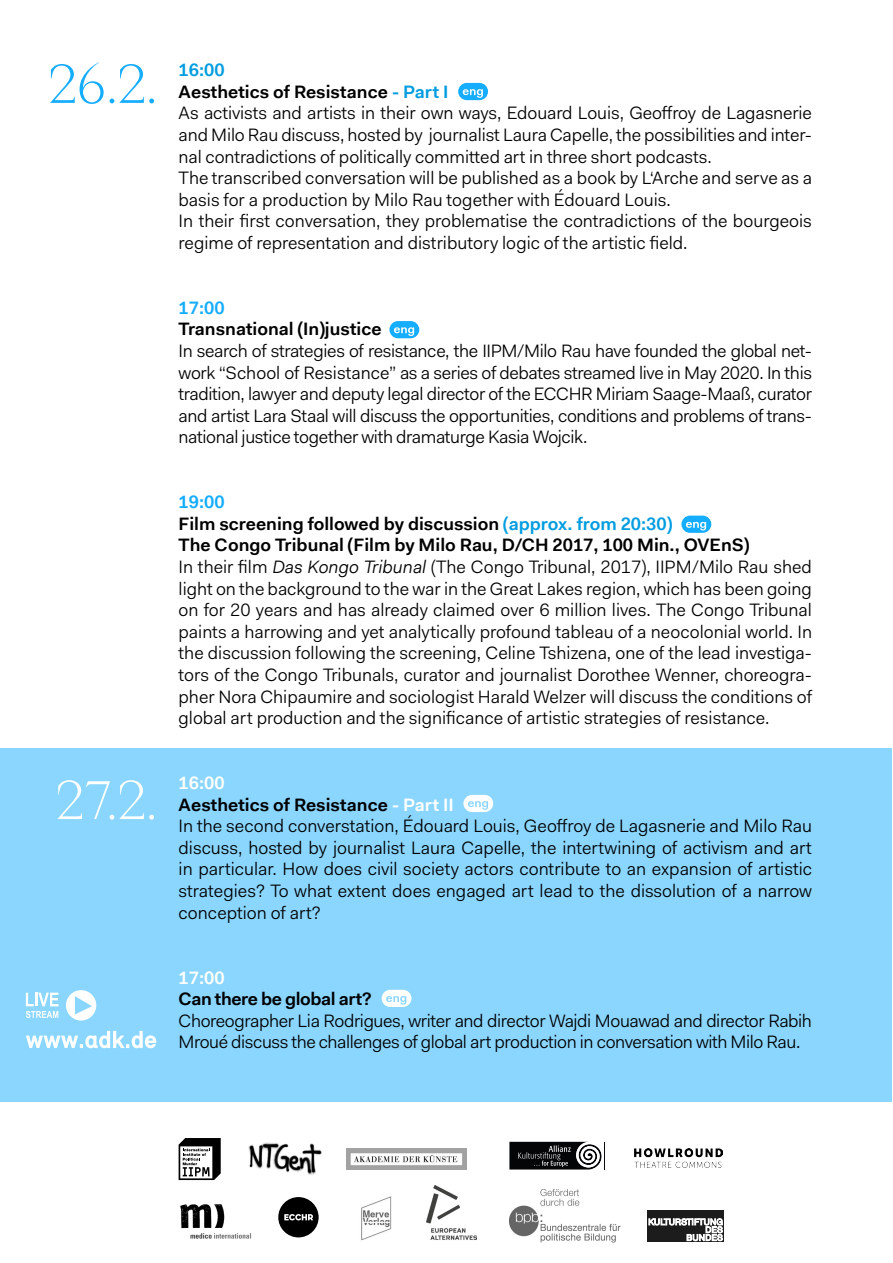
<style>
.page{position:relative;width:893px;height:1263px;background:#fff}
.page>*{position:absolute;margin:0;border:0;box-sizing:border-box;transform-origin:0 0}
.t1{font:300 54px "Manege";color:#14adff}
.t2{font:300 54px "Manege";color:#fff}
.t3{font:18px/21.6px "Fakt Pro Blond";letter-spacing:-.005em;color:#000;text-align:justify}
.t4{font:600 18px/21.6px "Fakt Pro";color:#000}
.t5{font:600 18px "Fakt Pro";letter-spacing:-.02em;color:#000}
.t6{font:600 18px "Fakt Pro";color:#14adff}
.t7{font:600 18px "Fakt Pro";color:#fff}
.s1{color:#009de0}
.s2{color:#14adff}
.s3{font-style:italic}
.s4{color:#fff}
</style>
<div class="page">
<div style="left:0;top:748px;width:892px;height:353px;background:#8ad6ff"></div>
<svg style="left:26px;top:1031px;width:130px;height:17px"></svg>
<svg style="left:66px;top:990px;width:30px;height:30px"></svg>
<svg style="left:26px;top:992px;width:33px;height:26px"></svg>
<svg style="left:463px;top:795px;width:30px;height:17px"></svg>
<svg style="left:382px;top:990px;width:29px;height:17px"></svg>
<svg style="left:458px;top:83px;width:30px;height:17px"></svg>
<svg style="left:389px;top:321px;width:30px;height:17px"></svg>
<img style="left:509px;top:1190px;width:112px;height:52px">
<svg style="left:509px;top:1142px;width:96px;height:27px;background:#414242"></svg>
<svg style="left:179px;top:1138px;width:42px;height:42px"></svg>
<img style="left:248px;top:1142px;width:74px;height:33px">
<img style="left:346px;top:1149px;width:121px;height:21px">
<div style="left:647px;top:1210px;width:77px;height:32px;background:#1c1c1c"></div>
<svg style="left:649px;top:1218px;width:73px;height:23px"></svg>
<img style="left:426px;top:1185px;width:50px;height:55px">
<img style="left:180px;top:1204px;width:72px;height:35px">
<img style="left:361px;top:1196px;width:31px;height:45px">
<div style="left:278px;top:1197px;width:41px;height:40px;background:#000;border-radius:50%"></div>
<svg style="left:284px;top:1214px;width:29px;height:6px"></svg>
<img style="left:635px;top:1149px;width:88px;height:18px">
<svg style="left:681px;top:516px;width:30px;height:17px"></svg>
<h1 class="t1" style="left:49px;top:52px;width:110px">26.2.</h1>
<h1 class="t2" style="left:56px;top:768px;width:103px">27.2.</h1>
<p class="t4" style="left:179px;top:59px;width:271px"><span class="s1">16:00<br></span>Aesthetics of Resistance <span class="s1">- Part I</span></p>
<p class="t3" style="left:179px;top:102px;width:635px;text-align:left">As activists and artists in their own ways, Edouard Louis, Geoffroy de Lagasnerie and Milo Rau discuss, hosted by journalist Laura Capelle, the possibilities and inter&shy;nal contradictions of politically committed art in three short podcasts.<br>The transcribed conversation will be published as a book by L‘Arche and serve as a basis for a production by Milo Rau together with Édouard Louis.<br>In their first conversation, they problematise the contradictions of the bourgeois regime of representation and distributory logic of the artistic field.</p>
<p class="t6" style="left:179px;top:296px;width:47px">17:00</p>
<p class="t4" style="left:179px;top:318px;width:205px">Transnational (In)justice</p>
<p class="t3" style="left:179px;top:340px;width:635px">In search of strategies of resistance, the IIPM/Milo Rau have founded the global net&shy;work “School of Resistance” as a series of debates streamed live in May 2020. In this tradition, lawyer and deputy legal director of the ECCHR Miriam Saage-Maaß, curator and artist Lara Staal will discuss the opportunities, conditions and problems of trans&shy;national justice together with dramaturge Kasia Wojcik.</p>
<p class="t4" style="left:179px;top:491px;width:572px"><span class="s2">19:00<br></span>Film screening followed by discussion <span class="s1">(approx. from 20:30)<br></span>The Congo Tribunal (Film by Milo Rau, D/CH 2017, 100 Min., OVEnS)</p>
<p class="t3" style="left:179px;top:556px;width:635px">In their film <span class="s3">Das Kongo Tribunal</span> (The Congo Tribunal, 2017), IIPM/Milo Rau shed light on the background to the war in the Great Lakes region, which has been going on for 20 years and has already claimed over 6 million lives. The Congo Tribunal paints a harrowing and yet analytically profound tableau of a neocolonial world. In the discussion following the screening, Celine Tshizena, one of the lead investiga&shy;tors of the Congo Tribunals, curator and journalist Dorothee Wenner, choreogra&shy;pher Nora Chipaumire and sociologist Harald Welzer will discuss the conditions of global art production and the significance of artistic strategies of resistance.</p>
<p class="t4" style="left:179px;top:772px;width:277px"><span class="s4">16:00<br></span>Aesthetics of Resistance <span class="s4">- Part II</span></p>
<p class="t3" style="left:179px;top:815px;width:635px">In the second converstation, Édouard Louis, Geoffroy de Lagasnerie and Milo Rau discuss, hosted by journalist Laura Capelle, the intertwining of activism and art in particular. How does civil society actors contribute to an expansion of artistic strategies? To what extent does engaged art lead to the dissolution of a narrow conception of art?</p>
<p class="t7" style="left:179px;top:965px;width:47px">17:00</p>
<p class="t5" style="left:179px;top:987px;width:194px">Can there be global art?</p>
<p class="t3" style="left:179px;top:1009px;width:635px">Choreographer Lia Rodrigues, writer and director Wajdi Mouawad and director Rabih<br>Mroué discuss the challenges of global art production in conversation with Milo Rau.</p>
</div>
